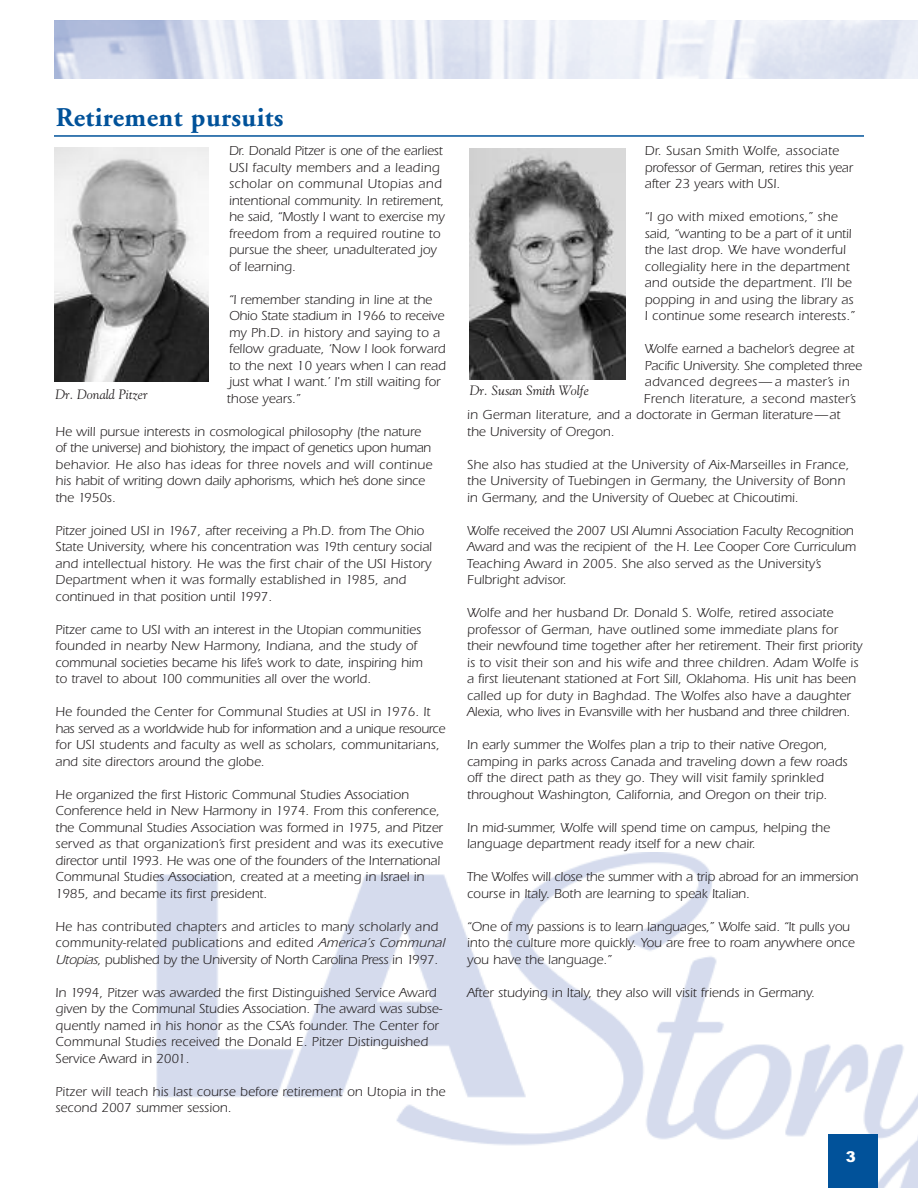
<style>
.page{position:relative;width:918px;height:1188px;background:#fff}
.page>*{position:absolute;margin:0;border:0;box-sizing:border-box;transform-origin:0 0}
.t1{font:700 27px "Adobe Garamond";letter-spacing:.015em;color:#01529a}
.t2{font:900 15px "Arial";color:#fff}
.t3{font:13.5px/16.5px "Itc Eras";color:#231f20}
.t4{font:italic 13.5px "Goudy";color:#231f20}
.t5{font:13.5px "Itc Eras";letter-spacing:.03em;color:#231f20}
.s1{font-style:italic}
</style>
<div class="page">
<img style="left:156px;top:853px;width:762px;height:335px">
<div style="left:828px;top:1134px;width:50px;height:54px;background:#01529a"></div>
<img style="left:54px;top:20px;width:864px;height:59px">
<hr style="left:54px;top:135px;width:810px;height:2px;background:#01529a">
<img style="left:54px;top:147px;width:155px;height:235px">
<img style="left:470px;top:149px;width:156px;height:230px">
<h1 class="t1" style="left:56px;top:107px;width:229px">Retirement pursuits</h1>
<p class="t3" style="left:645px;top:144px;width:210px">Dr. Susan Smith Wolfe, associate professor of German, retires this year after 23 years with USI.</p>
<p class="t3" style="left:645px;top:210px;width:212px">“I go with mixed emotions,” she said, “wanting to be a part of it until the last drop. We have wonderful collegiality here in the department and outside the department. I’ll be popping in and using the library as I continue some research interests.”</p>
<p class="t3" style="left:645px;top:342px;width:211px">Wolfe earned a bachelor’s degree at</p>
<p class="t3" style="left:645px;top:359px;width:219px">Pacific University. She completed three</p>
<p class="t5" style="left:645px;top:377px;width:206px">advanced degrees— a master’s in</p>
<p class="t3" style="left:644px;top:392px;width:214px">French literature, a second master’s</p>
<p class="t3" style="left:467px;top:408px;width:375px">in German literature, and a doctorate in German literature—at</p>
<p class="t3" style="left:467px;top:425px;width:149px">the University of Oregon.</p>
<p class="t3" style="left:467px;top:458px;width:384px">She also has studied at the University of Aix-Marseilles in France, the University of Tuebingen in Germany, the University of Bonn in Germany, and the University of Quebec at Chicoutimi.</p>
<p class="t3" style="left:467px;top:524px;width:391px">Wolfe received the 2007 USI Alumni Association Faculty Recognition Award and was the recipient of the H. Lee Cooper Core Curriculum Teaching Award in 2005. She also served as the University’s Fulbright advisor.</p>
<p class="t3" style="left:467px;top:606px;width:397px">Wolfe and her husband Dr. Donald S. Wolfe, retired associate professor of German, have outlined some immediate plans for their newfound time together after her retirement. Their first priority is to visit their son and his wife and three children. Adam Wolfe is a first lieutenant stationed at Fort Sill, Oklahoma. His unit has been called up for duty in Baghdad. The Wolfes also have a daughter Alexia, who lives in Evansville with her husband and three children.</p>
<p class="t3" style="left:467px;top:738px;width:382px">In early summer the Wolfes plan a trip to their native Oregon, camping in parks across Canada and traveling down a few roads off the direct path as they go. They will visit family sprinkled throughout Washington, California, and Oregon on their trip.</p>
<p class="t3" style="left:467px;top:821px;width:365px">In mid-summer, Wolfe will spend time on campus, helping the language department ready itself for a new chair.</p>
<p class="t3" style="left:467px;top:870px;width:393px">The Wolfes will close the summer with a trip abroad for an immersion course in Italy. Both are learning to speak Italian.</p>
<p class="t3" style="left:467px;top:920px;width:389px">“One of my passions is to learn languages,” Wolfe said. “It pulls you into the culture more quickly. You are free to roam anywhere once you have the language.”</p>
<p class="t3" style="left:467px;top:986px;width:349px">After studying in Italy, they also will visit friends in Germany.</p>
<p class="t3" style="left:229px;top:144px;width:217px">Dr. Donald Pitzer is one of the earliest USI faculty members and a leading scholar on communal Utopias and intentional community. In retirement, he said, “Mostly I want to exercise my freedom from a required routine to pursue the sheer, unadulterated joy of learning.</p>
<p class="t3" style="left:227px;top:293px;width:221px">“I remember standing in line at the<br>Ohio State stadium in 1966 to receive my Ph.D. in history and saying to a fellow graduate, ‘Now I look forward to the next 10 years when I can read just what I want.’ I'm still waiting for those years.”</p>
<p class="t3" style="left:55px;top:425px;width:378px">He will pursue interests in cosmological philosophy (the nature of the universe) and biohistory, the impact of genetics upon human behavior. He also has ideas for three novels and will continue his habit of writing down daily aphorisms, which he’s done since the 1950s.</p>
<p class="t3" style="left:55px;top:524px;width:378px">Pitzer joined USI in 1967, after receiving a Ph.D. from The Ohio State University, where his concentration was 19th century social and intellectual history. He was the first chair of the USI History Department when it was formally established in 1985, and continued in that position until 1997.</p>
<p class="t3" style="left:55px;top:623px;width:369px">Pitzer came to USI with an interest in the Utopian communities founded in nearby New Harmony, Indiana, and the study of communal societies became his life’s work to date, inspiring him to travel to about 100 communities all over the world.</p>
<p class="t3" style="left:56px;top:705px;width:391px">He founded the Center for Communal Studies at USI in 1976. It has served as a worldwide hub for information and a unique resource for USI students and faculty as well as scholars, communitarians, and site directors around the globe.</p>
<p class="t3" style="left:56px;top:788px;width:389px">He organized the first Historic Communal Studies Association Conference held in New Harmony in 1974. From this conference, the Communal Studies Association was formed in 1975, and Pitzer served as that organization’s first president and was its executive director until 1993. He was one of the founders of the International Communal Studies Association, created at a meeting in Israel in 1985, and became its first president.</p>
<p class="t3" style="left:55px;top:920px;width:393px">He has contributed chapters and articles to many scholarly and community-related publications and edited <span class="s1">America’s Communal<br>Utopias</span>, published by the University of North Carolina Press in 1997.</p>
<p class="t3" style="left:55px;top:986px;width:388px">In 1994, Pitzer was awarded the first Distinguished Service Award given by the Communal Studies Association. The award was subse&shy;quently named in his honor as the CSA’s founder. The Center for Communal Studies received the Donald E. Pitzer Distinguished Service Award in 2001.</p>
<p class="t3" style="left:55px;top:1085px;width:391px">Pitzer will teach his last course before retirement on Utopia in the second 2007 summer session.</p>
<p class="t4" style="left:56px;top:386px;width:94px">Dr. Donald Pitzer</p>
<p class="t4" style="left:470px;top:383px;width:121px">Dr. Susan Smith Wolfe</p>
<p class="t2" style="left:846px;top:1148px;width:12px">3</p>
</div>
